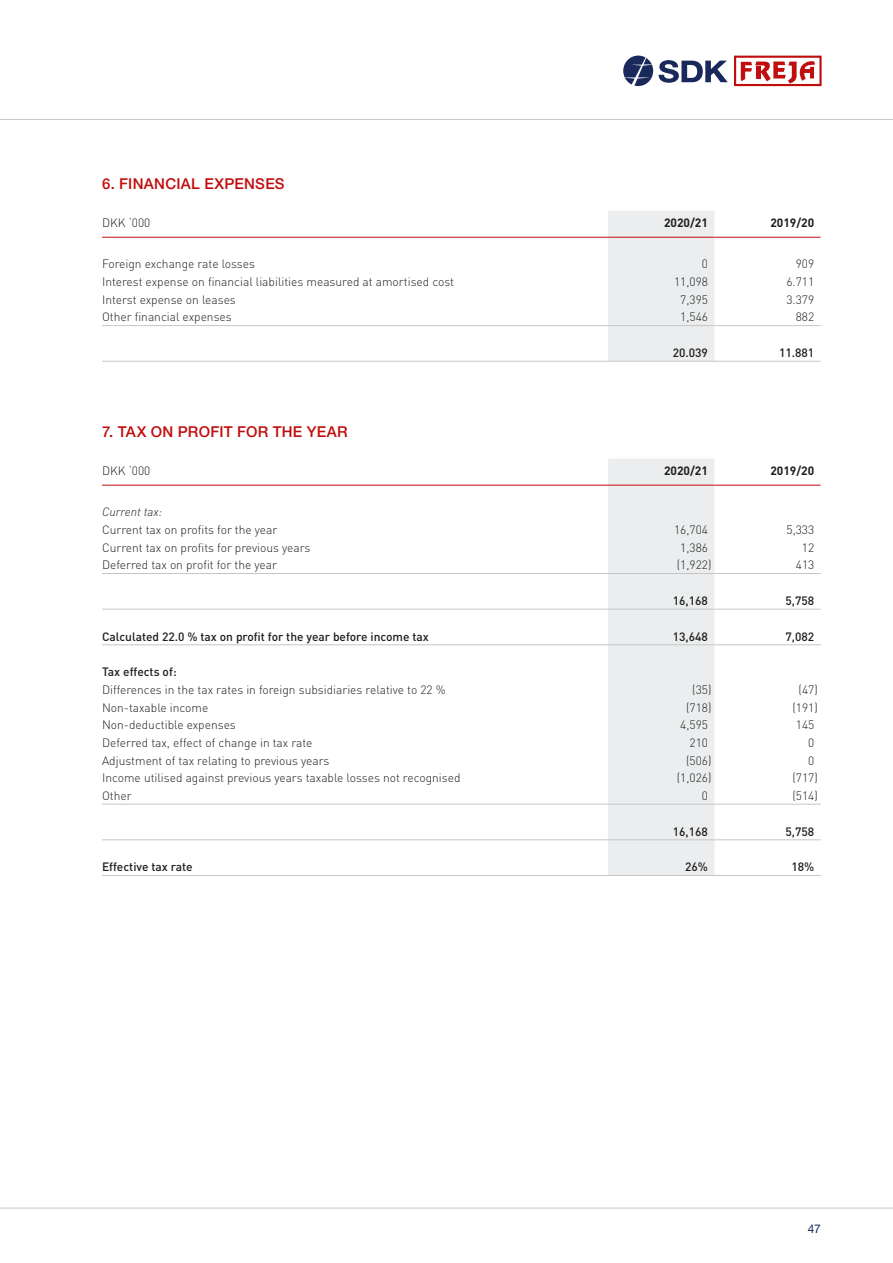
<style>
.page{position:relative;width:893px;height:1263px;background:#fff}
.page>*{position:absolute;margin:0;border:0;box-sizing:border-box;transform-origin:0 0}
.t1{font:500 15px "Helvetica Neue LT Std";letter-spacing:.02em;color:#c00d0d}
.t2{font:300 12px "DIN";color:#1d1d1b}
.t3{font:500 12px "DIN";color:#1d1d1b}
.t4{font:700 12px "DIN";color:#1d1d1b}
.t5{font:italic 300 12px "DINOT";color:#1d1d1b}
.t6{font:12px "Helvetica Neue LT Std";color:#19295c}
</style>
<div class="page">
<svg style="left:734px;top:56px;width:88px;height:30px"></svg>
<svg style="left:659px;top:60px;width:69px;height:23px"></svg>
<svg style="left:623px;top:56px;width:30px;height:30px"></svg>
<svg style="left:608px;top:211px;width:213px;height:150px"></svg>
<hr style="left:102px;top:237px;width:506px;height:1px;background:#c00d0d">
<hr style="left:608px;top:237px;width:106px;height:1px;background:#c00d0d">
<hr style="left:714px;top:237px;width:107px;height:1px;background:#c00d0d">
<hr style="left:102px;top:325px;width:506px;height:1px;background:#c6c6c6">
<hr style="left:608px;top:325px;width:106px;height:1px;background:#c6c6c6">
<hr style="left:714px;top:325px;width:107px;height:1px;background:#c6c6c6">
<hr style="left:102px;top:361px;width:506px;height:1px;background:#c6c6c6">
<hr style="left:608px;top:361px;width:106px;height:1px;background:#c6c6c6">
<hr style="left:714px;top:361px;width:107px;height:1px;background:#c6c6c6">
<div style="left:608px;top:458px;width:106px;height:417px;background:#ebedef"></div>
<hr style="left:102px;top:485px;width:506px;height:1px;background:#c00d0d">
<hr style="left:608px;top:485px;width:106px;height:1px;background:#c00d0d">
<hr style="left:714px;top:485px;width:107px;height:1px;background:#c00d0d">
<hr style="left:102px;top:609px;width:506px;height:1px;background:#c6c6c6">
<hr style="left:608px;top:609px;width:106px;height:1px;background:#c6c6c6">
<hr style="left:714px;top:609px;width:107px;height:1px;background:#c6c6c6">
<hr style="left:102px;top:644px;width:506px;height:1px;background:#c6c6c6">
<hr style="left:608px;top:644px;width:106px;height:1px;background:#c6c6c6">
<hr style="left:714px;top:644px;width:107px;height:1px;background:#c6c6c6">
<hr style="left:102px;top:804px;width:506px;height:1px;background:#c6c6c6">
<hr style="left:608px;top:804px;width:106px;height:1px;background:#c6c6c6">
<hr style="left:714px;top:804px;width:107px;height:1px;background:#c6c6c6">
<hr style="left:102px;top:839px;width:506px;height:1px;background:#c6c6c6">
<hr style="left:608px;top:839px;width:106px;height:1px;background:#c6c6c6">
<hr style="left:714px;top:839px;width:107px;height:1px;background:#c6c6c6">
<hr style="left:102px;top:875px;width:506px;height:1px;background:#c6c6c6">
<hr style="left:608px;top:875px;width:106px;height:1px;background:#c6c6c6">
<hr style="left:714px;top:875px;width:107px;height:1px;background:#c6c6c6">
<hr style="left:102px;top:573px;width:506px;height:1px;background:#c6c6c6">
<hr style="left:608px;top:573px;width:106px;height:1px;background:#c6c6c6">
<hr style="left:714px;top:573px;width:107px;height:1px;background:#c6c6c6">
<hr style="left:0;top:119px;width:893px;height:1px;background:#c6c6c6">
<hr style="left:0;top:1208px;width:893px;height:1px;background:#c6c6c6">
<p class="t1" style="left:102px;top:175px;width:184px">6. FINANCIAL EXPENSES</p>
<p class="t2" style="left:102px;top:215px;width:50px">DKK ‘000</p>
<p class="t4" style="left:664px;top:214px;width:45px">2020/21</p>
<p class="t4" style="left:770px;top:214px;width:45px">2019/20</p>
<p class="t2" style="left:102px;top:257px;width:154px">Foreign exchange rate losses</p>
<p class="t2" style="left:702px;top:257px;width:8px">0</p>
<p class="t2" style="left:796px;top:257px;width:20px">909</p>
<p class="t2" style="left:102px;top:274px;width:354px">Interest expense on financial liabilities measured at amortised cost</p>
<p class="t2" style="left:674px;top:274px;width:35px">11,098</p>
<p class="t2" style="left:786px;top:274px;width:29px">6.711</p>
<p class="t2" style="left:102px;top:292px;width:135px">Interst expense on leases</p>
<p class="t2" style="left:680px;top:292px;width:29px">7,395</p>
<p class="t2" style="left:786px;top:292px;width:29px">3.379</p>
<p class="t2" style="left:102px;top:310px;width:131px">Other financial expenses</p>
<p class="t2" style="left:680px;top:310px;width:29px">1,546</p>
<p class="t2" style="left:796px;top:310px;width:20px">882</p>
<p class="t3" style="left:673px;top:345px;width:37px">20.039</p>
<p class="t3" style="left:779px;top:345px;width:37px">11.881</p>
<p class="t1" style="left:102px;top:423px;width:247px">7. TAX ON PROFIT FOR THE YEAR</p>
<p class="t2" style="left:102px;top:463px;width:50px">DKK ‘000</p>
<p class="t4" style="left:664px;top:462px;width:45px">2020/21</p>
<p class="t4" style="left:770px;top:462px;width:45px">2019/20</p>
<p class="t5" style="left:102px;top:505px;width:62px">Current tax:</p>
<p class="t2" style="left:102px;top:522px;width:177px">Current tax on profits for the year</p>
<p class="t2" style="left:674px;top:522px;width:35px">16,704</p>
<p class="t2" style="left:786px;top:522px;width:29px">5,333</p>
<p class="t2" style="left:102px;top:540px;width:210px">Current tax on profits for previous years</p>
<p class="t2" style="left:680px;top:540px;width:29px">1,386</p>
<p class="t2" style="left:802px;top:540px;width:14px">12</p>
<p class="t2" style="left:102px;top:558px;width:176px">Deferred tax on profit for the year</p>
<p class="t2" style="left:677px;top:558px;width:36px">(1,922)</p>
<p class="t2" style="left:796px;top:558px;width:20px">413</p>
<p class="t3" style="left:673px;top:593px;width:37px">16,168</p>
<p class="t3" style="left:785px;top:593px;width:30px">5,758</p>
<p class="t3" style="left:102px;top:628px;width:328px">Calculated 22.0 % tax on profit for the year before income tax</p>
<p class="t3" style="left:673px;top:628px;width:37px">13,648</p>
<p class="t3" style="left:785px;top:628px;width:30px">7,082</p>
<p class="t3" style="left:102px;top:664px;width:76px">Tax effects of:</p>
<p class="t2" style="left:102px;top:682px;width:345px">Differences in the tax rates in foreign subsidiaries relative to 22 %</p>
<p class="t2" style="left:692px;top:682px;width:21px">(35)</p>
<p class="t2" style="left:799px;top:682px;width:21px">(47)</p>
<p class="t2" style="left:102px;top:700px;width:108px">Non-taxable income</p>
<p class="t2" style="left:686px;top:700px;width:27px">(718)</p>
<p class="t2" style="left:792px;top:700px;width:27px">(191)</p>
<p class="t2" style="left:102px;top:717px;width:135px">Non-deductible expenses</p>
<p class="t2" style="left:680px;top:717px;width:29px">4,595</p>
<p class="t2" style="left:796px;top:717px;width:20px">145</p>
<p class="t2" style="left:102px;top:735px;width:212px">Deferred tax, effect of change in tax rate</p>
<p class="t2" style="left:689px;top:735px;width:20px">210</p>
<p class="t2" style="left:808px;top:735px;width:8px">0</p>
<p class="t2" style="left:102px;top:753px;width:229px">Adjustment of tax relating to previous years</p>
<p class="t2" style="left:686px;top:753px;width:27px">(506)</p>
<p class="t2" style="left:808px;top:753px;width:8px">0</p>
<p class="t2" style="left:102px;top:770px;width:360px">Income utilised against previous years taxable losses not recognised</p>
<p class="t2" style="left:677px;top:770px;width:36px">(1,026)</p>
<p class="t2" style="left:792px;top:770px;width:27px">(717)</p>
<p class="t2" style="left:102px;top:788px;width:31px">Other</p>
<p class="t2" style="left:702px;top:788px;width:8px">0</p>
<p class="t2" style="left:792px;top:788px;width:27px">(514)</p>
<p class="t3" style="left:673px;top:824px;width:37px">16,168</p>
<p class="t3" style="left:785px;top:824px;width:30px">5,758</p>
<p class="t3" style="left:102px;top:859px;width:92px">Effective tax rate</p>
<p class="t3" style="left:685px;top:859px;width:24px">26%</p>
<p class="t3" style="left:791px;top:859px;width:24px">18%</p>
<p class="t6" style="left:808px;top:1222px;width:14px">47</p>
</div>
